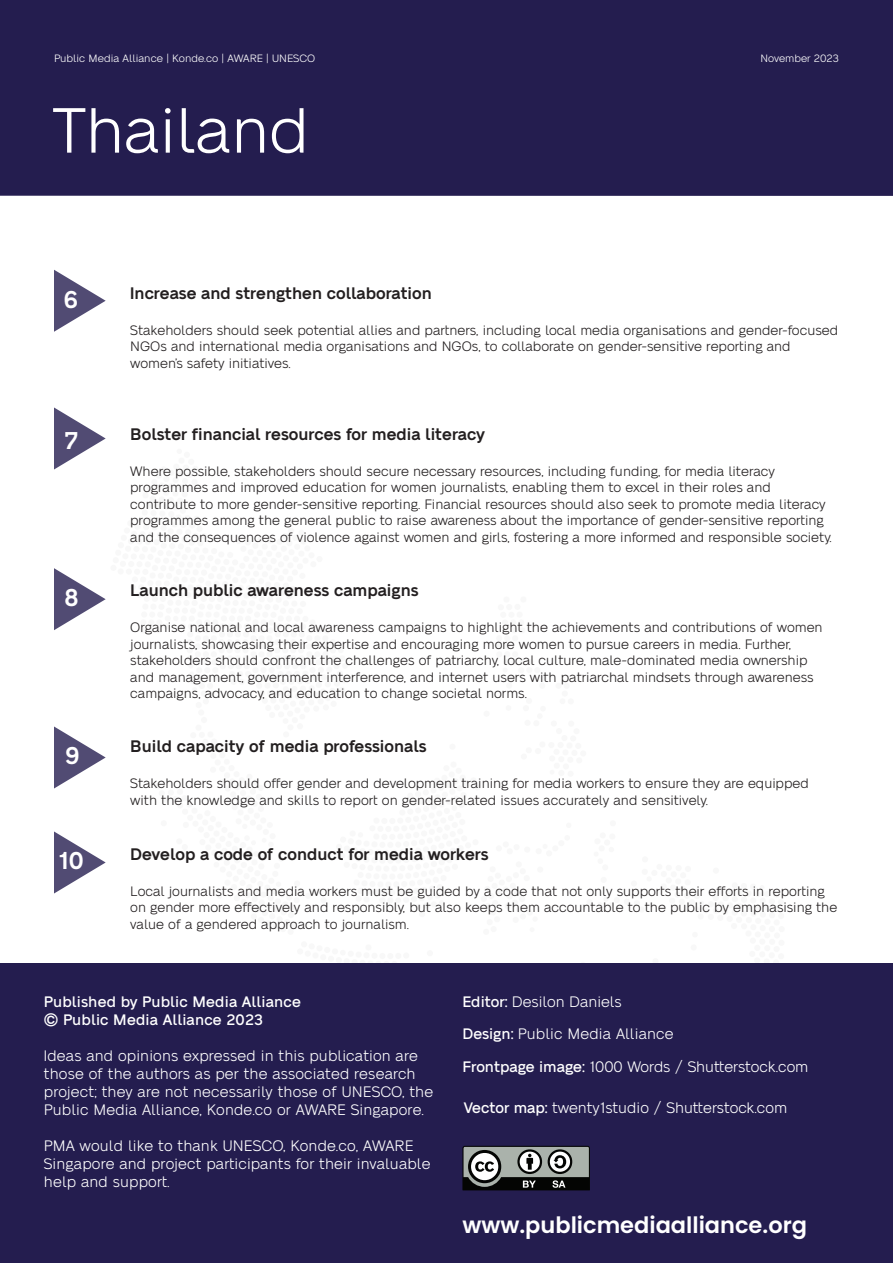
<style>
.page{position:relative;width:893px;height:1263px;background:#241d4f}
.page>*{position:absolute;margin:0;border:0;box-sizing:border-box;transform-origin:0 0}
.t1{font:63px "Neue Alte Grotesk";color:#fff}
.t2{font:600 24px "Neue Alte Grotesk";color:#fff}
.t3{font:600 22.5px "Poppins";color:#fff}
.t4{font:600 16.5px "Neue Alte Grotesk";color:#231f20}
.Footer_Page_Numbers_-_Align_Right{font:15px/18px "Neue Alte Grotesk";letter-spacing:.01em;color:#fff}
.Footer_Page_Numbers_-_Align_Right-2{font:500 15px "Neue Alte Grotesk";letter-spacing:.01em;color:#fff}
.t5{font:13.5px/16.5px "Neue Alte Grotesk";color:#231f20}
.t6{font:10.5px "Neue Alte Grotesk";color:#fff}
.s1{font-weight:500}
</style>
<div class="page">
<div style="left:0;top:196px;width:893px;height:222px;background:#fff"></div>
<div style="left:0;top:418px;width:893px;height:622px;background:#fff"></div>
<svg style="left:54px;top:407px;width:731px;height:487px"></svg>
<svg style="left:54px;top:270px;width:52px;height:62px;background:#a8a5b9"></svg>
<div style="left:0;top:963px;width:893px;height:300px;background:#241d4f"></div>
<svg style="left:462px;top:1146px;width:128px;height:45px;background:#717572"></svg>
<p class="t6" style="left:54px;top:53px;width:263px">Public Media Alliance | Konde.co | AWARE | UNESCO</p>
<p class="t1" style="left:53px;top:96px;width:258px">Thailand</p>
<p class="t6" style="left:760px;top:53px;width:80px">November 2023</p>
<p class="t2" style="left:64px;top:286px;width:16px">6</p>
<p class="t4" style="left:130px;top:284px;width:303px">Increase and strengthen collaboration</p>
<p class="t5" style="left:130px;top:322px;width:710px">Stakeholders should seek potential allies and partners, including local media organisations and gender-focused<br>NGOs and international media organisations and NGOs, to collaborate on gender-sensitive reporting and women’s safety initiatives.</p>
<p class="t2" style="left:65px;top:427px;width:15px">7</p>
<p class="t4" style="left:130px;top:424px;width:356px">Bolster financial resources for media literacy</p>
<p class="t5" style="left:130px;top:463px;width:703px">Where possible, stakeholders should secure necessary resources, including funding, for media literacy programmes and improved education for women journalists, enabling them to excel in their roles and contribute to more gender-sensitive reporting. Financial resources should also seek to promote media literacy programmes among the general public to raise awareness about the importance of gender-sensitive reporting and the consequences of violence against women and girls, fostering a more informed and responsible society.</p>
<p class="t2" style="left:65px;top:584px;width:16px">8</p>
<p class="t4" style="left:130px;top:581px;width:290px">Launch public awareness campaigns</p>
<p class="t5" style="left:130px;top:620px;width:694px">Organise national and local awareness campaigns to highlight the achievements and contributions of women journalists, showcasing their expertise and encouraging more women to pursue careers in media. Further, stakeholders should confront the challenges of patriarchy, local culture, male-dominated media ownership and management, government interference, and internet users with patriarchal mindsets through awareness campaigns, advocacy, and education to change societal norms.</p>
<p class="t2" style="left:65px;top:742px;width:16px">9</p>
<p class="t4" style="left:130px;top:737px;width:298px">Build capacity of media professionals</p>
<p class="t5" style="left:130px;top:776px;width:680px">Stakeholders should offer gender and development training for media workers to ensure they are equipped with the knowledge and skills to report on gender-related issues accurately and sensitively.</p>
<p class="t2" style="left:58px;top:846px;width:27px">10</p>
<p class="t4" style="left:130px;top:844px;width:360px">Develop a code of conduct for media workers</p>
<p class="t5" style="left:130px;top:883px;width:708px">Local journalists and media workers must be guided by a code that not only supports their efforts in reporting on gender more effectively and responsibly, but also keeps them accountable to the public by emphasising the value of a gendered approach to journalism.</p>
<p class="Footer_Page_Numbers_-_Align_Right-2" style="left:44px;top:993px;width:259px">Published by Public Media Alliance</p>
<p class="Footer_Page_Numbers_-_Align_Right-2" style="left:44px;top:1011px;width:221px">© Public Media Alliance 2023</p>
<p class="Footer_Page_Numbers_-_Align_Right" style="left:44px;top:1047px;width:391px">Ideas and opinions expressed in this publication are those of the authors as per the associated research project; they are not necessarily those of UNESCO, the Public Media Alliance, Konde.co or AWARE Singapore.</p>
<p class="Footer_Page_Numbers_-_Align_Right" style="left:44px;top:1137px;width:388px">PMA would like to thank UNESCO, Konde.co, AWARE<br>Singapore and project participants for their invaluable help and support.</p>
<p class="Footer_Page_Numbers_-_Align_Right" style="left:462px;top:993px;width:161px"><span class="s1">Editor:</span> Desilon Daniels</p>
<p class="Footer_Page_Numbers_-_Align_Right" style="left:462px;top:1025px;width:213px"><span class="s1">Design:</span> Public Media Alliance</p>
<p class="Footer_Page_Numbers_-_Align_Right" style="left:462px;top:1058px;width:348px"><span class="s1">Frontpage image:</span> 1000 Words / Shutterstock.com</p>
<p class="Footer_Page_Numbers_-_Align_Right" style="left:464px;top:1098px;width:325px"><span class="s1">Vector map:</span> twenty1studio / Shutterstock.com</p>
<p class="t3" style="left:462px;top:1212px;width:346px">www.publicmediaalliance.org</p>
</div>
